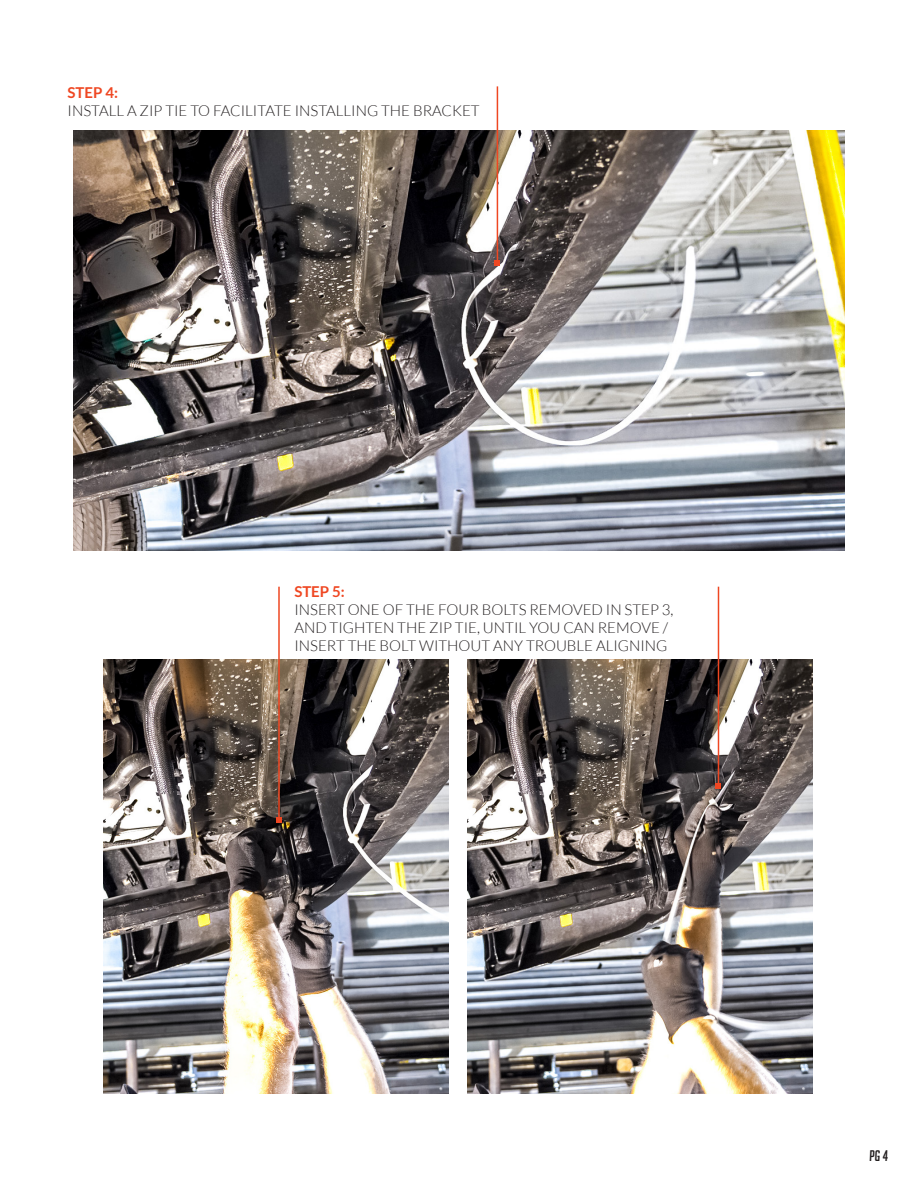
<style>
.page{position:relative;width:918px;height:1188px;background:#fff}
.page>*{position:absolute;margin:0;border:0;box-sizing:border-box;transform-origin:0 0}
.t1{font:300 15px/18px "Lato";color:#231f20}
.t2{font:700 15px "Lato";color:#ef4722}
.t3{font:italic 15px "Big Noodle Titling";color:#231f20}
</style>
<div class="page">
<img style="left:73px;top:131px;width:772px;height:420px">
<img style="left:468px;top:660px;width:345px;height:434px">
<img style="left:104px;top:660px;width:344px;height:434px">
<hr style="left:497px;top:86px;width:1px;height:177px;background:#ef4722">
<svg style="left:494px;top:260px;width:6px;height:6px"></svg>
<hr style="left:278px;top:587px;width:2px;height:233px;background:#ef4722">
<svg style="left:276px;top:817px;width:6px;height:6px"></svg>
<hr style="left:718px;top:587px;width:1px;height:199px;background:#ef4722">
<svg style="left:716px;top:783px;width:6px;height:6px"></svg>
<p class="t2" style="left:68px;top:84px;width:52px">STEP 4:</p>
<p class="t1" style="left:68px;top:102px;width:414px">INSTALL A ZIP TIE TO FACILITATE INSTALLING THE BRACKET</p>
<p class="t2" style="left:294px;top:583px;width:52px">STEP 5:</p>
<p class="t1" style="left:294px;top:601px;width:381px">INSERT ONE OF THE FOUR BOLTS REMOVED IN STEP 3,<br>AND TIGHTEN THE ZIP TIE, UNTIL YOU CAN REMOVE /<br>INSERT THE BOLT WITHOUT ANY TROUBLE ALIGNING</p>
<p class="t3" style="left:870px;top:1148px;width:20px">PG 4</p>
</div>
